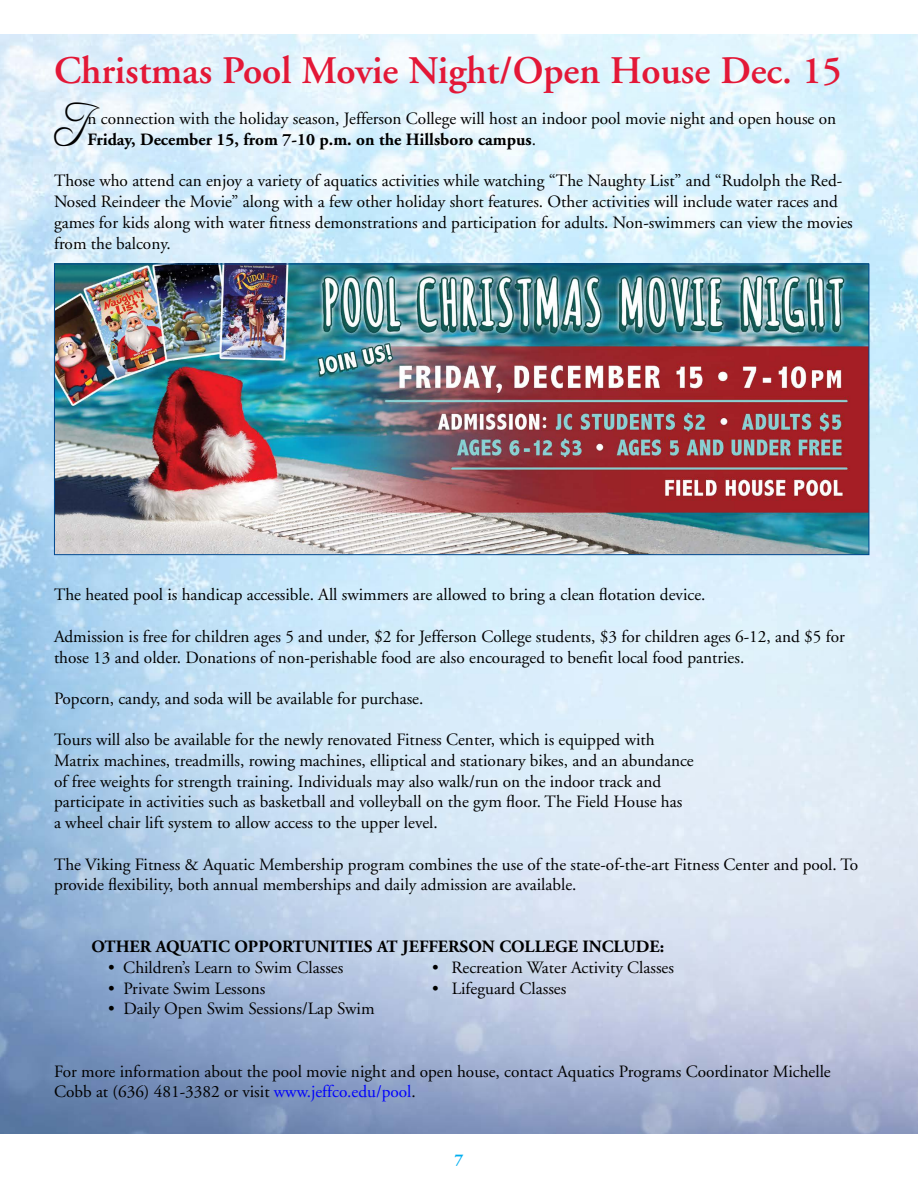
<style>
.page{position:relative;width:918px;height:1188px;background:#fff}
.page>*{position:absolute;margin:0;border:0;box-sizing:border-box;transform-origin:0 0}
.t1{font:52.8px "Freebooter Script";color:#000;scale:.9 1}
.t2{font:600 39px "Adobe Garamond";color:#e31837}
.t3{font:17.25px/20.7px "Adobe Garamond";color:#000}
.t4{font:700 17.25px "Adobe Garamond";color:#000}
.t5{font:700 16.5px "Adobe Garamond";color:#00aeef}
.s1{font-weight:700}
.s2{color:#00f}
</style>
<div class="page">
<img style="left:0;top:34px;width:918px;height:1100px">
<img style="left:56px;top:266px;width:811px;height:287px">
<h2 class="t2" style="left:54px;top:49px;width:789px">Christmas Pool Movie Night/Open House Dec. 15</h2>
<h1 class="t1" style="left:54px;top:93px;width:39px">I</h1>
<p class="t3" style="left:88px;top:109px;width:750px">n connection with the holiday season, Jefferson College will host an indoor pool movie night and open house on<br><span class="s1">Friday, December 15, from 7-10 p.m. on the Hillsboro campus</span>.</p>
<p class="t3" style="left:54px;top:171px;width:800px">Those who attend can enjoy a variety of aquatics activities while watching “The Naughty List” and “Rudolph the Red-Nosed Reindeer the Movie” along with a few other holiday short features. Other activities will include water races and games for kids along with water fitness demonstrations and participation for adults. Non-swimmers can view the movies from the balcony.</p>
<p class="t3" style="left:54px;top:585px;width:653px">The heated pool is handicap accessible. All swimmers are allowed to bring a clean flotation device.</p>
<p class="t3" style="left:54px;top:626px;width:792px">Admission is free for children ages 5 and under, $2 for Jefferson College students, $3 for children ages 6-12, and $5 for those 13 and older. Donations of non-perishable food are also encouraged to benefit local food pantries.</p>
<p class="t3" style="left:54px;top:689px;width:371px">Popcorn, candy, and soda will be available for purchase.</p>
<p class="t3" style="left:54px;top:730px;width:641px">Tours will also be available for the newly renovated Fitness Center, which is equipped with Matrix machines, treadmills, rowing machines, elliptical and stationary bikes, and an abundance of free weights for strength training. Individuals may also walk/run on the indoor track and participate in activities such as basketball and volleyball on the gym floor. The Field House has<br>a wheel chair lift system to allow access to the upper level.</p>
<p class="t3" style="left:54px;top:854px;width:806px">The Viking Fitness &amp; Aquatic Membership program combines the use of the state-of-the-art Fitness Center and pool. To provide flexibility, both annual memberships and daily admission are available.</p>
<p class="t4" style="left:92px;top:937px;width:574px">OTHER AQUATIC OPPORTUNITIES AT JEFFERSON COLLEGE INCLUDE:</p>
<p class="t3" style="left:108px;top:958px;width:237px">• Children’s Learn to Swim Classes</p>
<p class="t3" style="left:432px;top:958px;width:244px">• Recreation Water Activity Classes</p>
<p class="t3" style="left:108px;top:978px;width:159px">• Private Swim Lessons</p>
<p class="t3" style="left:432px;top:978px;width:136px">• Lifeguard Classes</p>
<p class="t3" style="left:108px;top:999px;width:268px">• Daily Open Swim Sessions/Lap Swim</p>
<p class="t3" style="left:54px;top:1061px;width:778px">For more information about the pool movie night and open house, contact Aquatics Programs Coordinator Michelle<br>Cobb at (636) 481-3382 or visit <span class="s2">www.jeffco.edu/pool</span>.</p>
<p class="t5" style="left:455px;top:1150px;width:10px">7</p>
</div>
